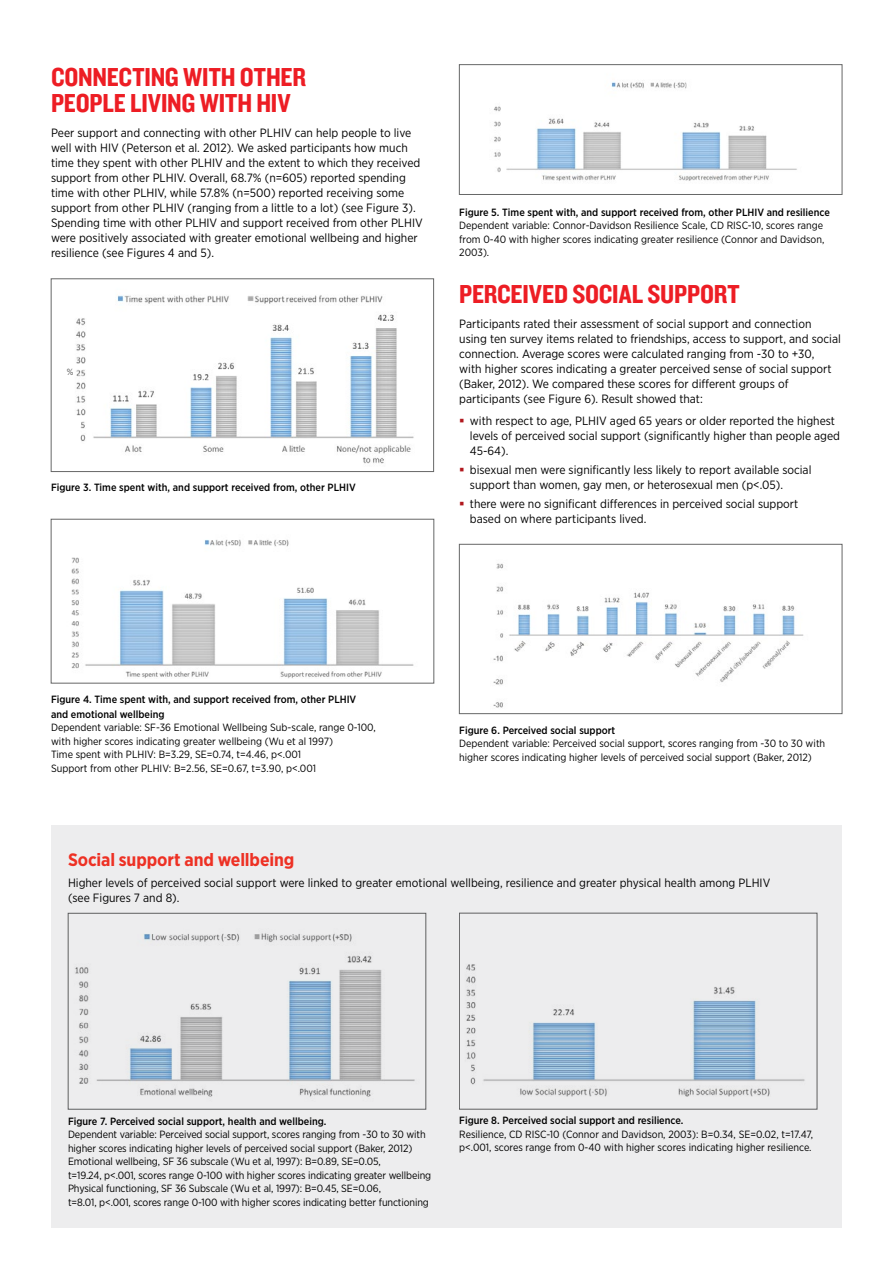
<style>
.page{position:relative;width:893px;height:1263px;background:#fff}
.page>*{position:absolute;margin:0;border:0;box-sizing:border-box;transform-origin:0 0}
.t1{font:27px/25.5px "Knockout 50 Welterweight";letter-spacing:-.01em;color:#ed1d24}
.t2{font:700 18px "Gotham Narrow";letter-spacing:-.005em;color:#ee3124}
.t3{font:12px/15px "Gotham Narrow";color:#000}
.t4{font:10.5px/13.5px "Gotham Narrow";color:#000}
.t5{font:500 10.5px/15px "Gotham Narrow";color:#000}
.t6{font:9px "Gotham Narrow";color:#595959}
.s1{color:#b1181e}
</style>
<div class="page">
<img style="left:76px;top:295px;width:338px;height:169px">
<div style="left:51px;top:279px;width:383px;height:193px;border:1px solid #666767"></div>
<img style="left:71px;top:539px;width:343px;height:139px">
<div style="left:51px;top:519px;width:383px;height:164px;border:1px solid #666767"></div>
<img style="left:494px;top:82px;width:303px;height:99px">
<div style="left:459px;top:65px;width:383px;height:130px;border:1px solid #666767"></div>
<img style="left:493px;top:563px;width:311px;height:145px">
<div style="left:459px;top:544px;width:383px;height:170px;border:1px solid #666767"></div>
<div style="left:51px;top:826px;width:791px;height:402px;background:#ededee"></div>
<img style="left:75px;top:933px;width:340px;height:164px">
<div style="left:68px;top:913px;width:358px;height:196px;border:1px solid #666767"></div>
<img style="left:466px;top:964px;width:339px;height:133px">
<div style="left:459px;top:913px;width:358px;height:196px;border:1px solid #666767"></div>
<h1 class="t1" style="left:51px;top:63px;width:256px">CONNECTING WITH OTHER<br>PEOPLE LIVING WITH HIV</h1>
<p class="t3" style="left:51px;top:125px;width:373px">Peer support and connecting with other PLHIV can help people to live well with HIV (Peterson et al. 2012). We asked participants how much time they spent with other PLHIV and the extent to which they received support from other PLHIV. Overall, 68.7% (n=605) reported spending time with other PLHIV, while 57.8% (n=500) reported receiving some support from other PLHIV (ranging from a little to a lot) (see Figure 3).<br>Spending time with other PLHIV and support received from other PLHIV were positively associated with greater emotional wellbeing and higher resilience (see Figures 4 and 5).</p>
<p class="t6" style="left:67px;top:367px;width:8px">%</p>
<p class="t5" style="left:51px;top:479px;width:306px">Figure 3. Time spent with, and support received from, other PLHIV</p>
<p class="t5" style="left:459px;top:204px;width:372px">Figure 5. Time spent with, and support received from, other PLHIV and resilience</p>
<p class="t4" style="left:459px;top:218px;width:367px">Dependent variable: Connor-Davidson Resilience Scale, CD RISC-10, scores range from 0-40 with higher scores indicating greater resilience (Connor and Davidson,<br>2003).</p>
<h1 class="t1" style="left:459px;top:280px;width:282px">PERCEIVED SOCIAL SUPPORT</h1>
<p class="t3" style="left:459px;top:316px;width:383px">Participants rated their assessment of social support and connection using ten survey items related to friendships, access to support, and social connection. Average scores were calculated ranging from -30 to +30,<br>with higher scores indicating a greater perceived sense of social support (Baker, 2012). We compared these scores for different groups of participants (see Figure 6). Result showed that:</p>
<p class="t3" style="left:470px;top:413px;width:372px;text-indent:-11px"><span class="s1">▪</span> with respect to age, PLHIV aged 65 years or older reported the highest levels of perceived social support (significantly higher than people aged<br>45-64).</p>
<p class="t3" style="left:470px;top:462px;width:343px;text-indent:-11px"><span class="s1">▪</span> bisexual men were significantly less likely to report available social support than women, gay men, or heterosexual men (p&lt;.05).</p>
<p class="t3" style="left:470px;top:496px;width:330px;text-indent:-11px"><span class="s1">▪</span> there were no significant differences in perceived social support based on where participants lived.</p>
<p class="t5" style="left:51px;top:691px;width:307px">Figure 4. Time spent with, and support received from, other PLHIV and emotional wellbeing</p>
<p class="t4" style="left:51px;top:720px;width:326px">Dependent variable: SF-36 Emotional Wellbeing Sub-scale, range 0-100, with higher scores indicating greater wellbeing (Wu et al 1997)<br>Time spent with PLHIV: B=3.29, SE=0.74, t=4.46, p&lt;.001<br>Support from other PLHIV: B=2.56, SE=0.67, t=3.90, p&lt;.001</p>
<p class="t5" style="left:459px;top:722px;width:158px">Figure 6. Perceived social support</p>
<p class="t4" style="left:459px;top:736px;width:367px">Dependent variable: Perceived social support, scores ranging from -30 to 30 with higher scores indicating higher levels of perceived social support (Baker, 2012)</p>
<h2 class="t2" style="left:68px;top:848px;width:228px">Social support and wellbeing</h2>
<p class="t3" style="left:68px;top:875px;width:704px">Higher levels of perceived social support were linked to greater emotional wellbeing, resilience and greater physical health among PLHIV (see Figures 7 and 8).</p>
<p class="t5" style="left:68px;top:1113px;width:260px">Figure 7. Perceived social support, health and wellbeing.</p>
<p class="t4" style="left:68px;top:1127px;width:365px">Dependent variable: Perceived social support, scores ranging from -30 to 30 with higher scores indicating higher levels of perceived social support (Baker, 2012)<br>Emotional wellbeing, SF 36 subscale (Wu et al, 1997): B=0.89, SE=0.05,<br>t=19.24, p&lt;.001, scores range 0-100 with higher scores indicating greater wellbeing Physical functioning, SF 36 Subscale (Wu et al, 1997): B=0.45, SE=0.06,<br>t=8.01, p&lt;.001, scores range 0-100 with higher scores indicating better functioning</p>
<p class="t5" style="left:459px;top:1113px;width:226px">Figure 8. Perceived social support and resilience.</p>
<p class="t4" style="left:459px;top:1127px;width:355px">Resilience, CD RISC-10 (Connor and Davidson, 2003): B=0.34, SE=0.02, t=17.47, p&lt;.001, scores range from 0-40 with higher scores indicating higher resilience.</p>
</div>
